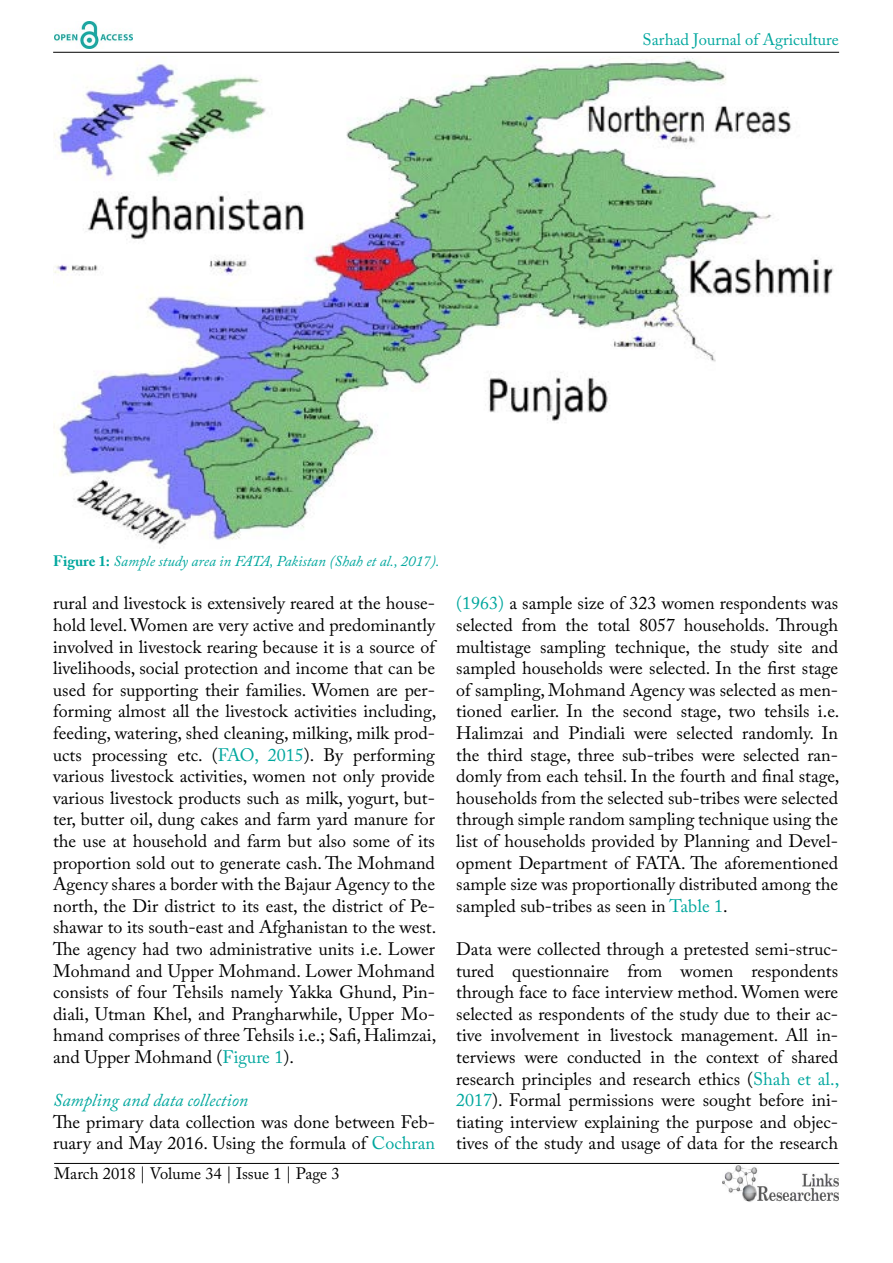
<style>
.page{position:relative;width:893px;height:1263px;background:#fff}
.page>*{position:absolute;margin:0;border:0;box-sizing:border-box;transform-origin:0 0}
.t1{font:18px/21.6px "Adobe Caslon Pro";color:#000;text-align:justify}
.t2{font:italic 18px "Adobe Caslon Pro";color:#00a79e}
.t3{font:16.5px "Adobe Caslon Pro";color:#000}
.t4{font:16.5px "Adobe Caslon Pro";color:#00a79e}
.t5{font:italic 15px "Adobe Caslon Pro";color:#00a79e}
.s1{font-weight:700;font-style:normal}
.s2{color:#00a79e}
</style>
<div class="page">
<hr style="left:53px;top:52px;width:786px;height:1px;background:#000">
<hr style="left:54px;top:1163px;width:785px;height:1px;background:#000">
<img style="left:722px;top:1166px;width:117px;height:36px">
<img style="left:54px;top:22px;width:78px;height:27px">
<img style="left:53px;top:58px;width:781px;height:490px">
<p class="t4" style="left:643px;top:30px;width:198px">Sarhad Journal of Agriculture</p>
<p class="t5" style="left:53px;top:552px;width:388px"><span class="s1">Figure 1:</span> Sample study area in FATA, Pakistan (Shah et al., 2017).</p>
<p class="t1" style="left:53px;top:592px;width:385px">rural and livestock is extensively reared at the house&shy;hold level. Women are very active and predominantly involved in livestock rearing because it is a source of livelihoods, social protection and income that can be used for supporting their families. Women are per&shy;forming almost all the livestock activities including, feeding, watering, shed cleaning, milking, milk prod&shy;ucts processing etc. (<span class="s2">FAO, 2015</span>). By performing various livestock activities, women not only provide various livestock products such as milk, yogurt, but&shy;ter, butter oil, dung cakes and farm yard manure for the use at household and farm but also some of its proportion sold out to generate cash. The Mohmand Agency shares a border with the Bajaur Agency to the north, the Dir district to its east, the district of Pe&shy;shawar to its south-east and Afghanistan to the west.<br>The agency had two administrative units i.e. Lower Mohmand and Upper Mohmand. Lower Mohmand consists of four Tehsils namely Yakka Ghund, Pin&shy;diali, Utman Khel, and Prangharwhile, Upper Mo&shy;hmand comprises of three Tehsils i.e.; Safi, Halimzai, and Upper Mohmand (<span class="s2">Figure 1</span>).</p>
<p class="t2" style="left:53px;top:1089px;width:196px">Sampling and data collection</p>
<p class="t1" style="left:53px;top:1111px;width:383px">The primary data collection was done between Feb&shy;ruary and May 2016. Using the formula of <span class="s2">Cochran</span></p>
<p class="t3" style="left:54px;top:1164px;width:287px">March 2018 | Volume 34 | Issue 1 | Page 3</p>
<p class="t1" style="left:456px;top:592px;width:385px"><span class="s2">(1963)</span> a sample size of 323 women respondents was selected from the total 8057 households. Through multistage sampling technique, the study site and sampled households were selected. In the first stage of sampling, Mohmand Agency was selected as men&shy;tioned earlier. In the second stage, two tehsils i.e.<br>Halimzai and Pindiali were selected randomly. In the third stage, three sub-tribes were selected ran&shy;domly from each tehsil. In the fourth and final stage, households from the selected sub-tribes were selected through simple random sampling technique using the list of households provided by Planning and Devel&shy;opment Department of FATA. The aforementioned sample size was proportionally distributed among the sampled sub-tribes as seen in <span class="s2">Table 1</span>.</p>
<p class="t1" style="left:456px;top:938px;width:385px">Data were collected through a pretested semi-struc&shy;tured questionnaire from women respondents through face to face interview method. Women were selected as respondents of the study due to their ac&shy;tive involvement in livestock management. All in&shy;terviews were conducted in the context of shared research principles and research ethics (<span class="s2">Shah et al., 2017</span>). Formal permissions were sought before ini&shy;tiating interview explaining the purpose and objec&shy;tives of the study and usage of data for the research</p>
</div>
